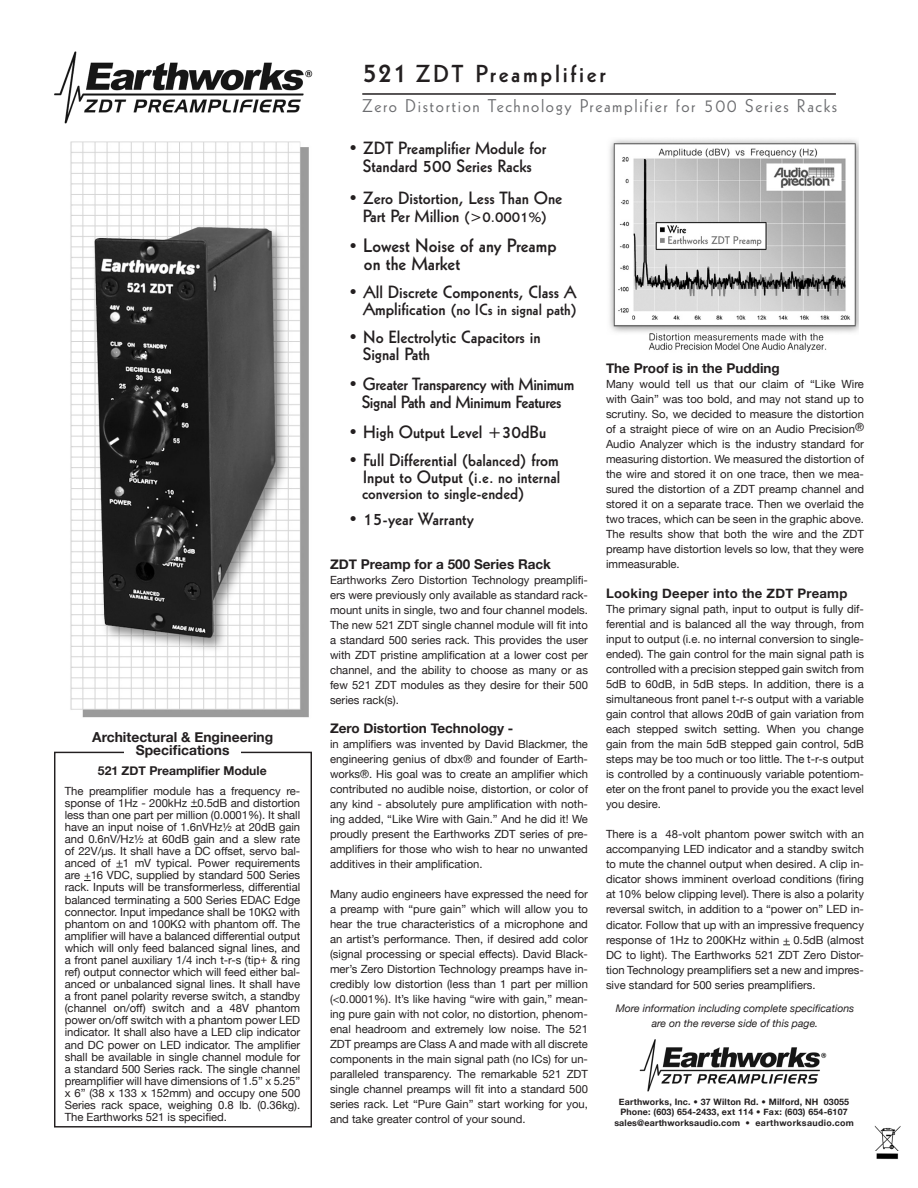
<style>
.page{position:relative;width:918px;height:1188px;background:#fff}
.page>*{position:absolute;margin:0;border:0;box-sizing:border-box;transform-origin:0 0}
.t1{font:24px "Geometric 231 BT Bold C";letter-spacing:.115em;color:#231f20}
.t2{font:18.75px "Geometric 231 BT Bold C";color:#231f20}
.t3{font:18px "Geometric 231 BT Roman C";letter-spacing:.09em;color:#6c6d70}
.t4{font:17.25px "Geometric 231 BT Bold C";color:#231f20}
.t5{font:17.25px "Geometric 231 BT Bold C";letter-spacing:-.02em;color:#231f20}
.t6{font:16.5px "Geometric 231 BT Bold C";color:#231f20}
.t7{font:15.75px "Geometric 231 BT Bold C";color:#231f20}
.t8{font:700 13.8px/13px "Helvetica Neue";color:#231f20;text-align:center}
.t9{font:700 13.5px "Helvetica Neue";color:#231f20}
.t10{font:700 13.2px "Helvetica Neue";letter-spacing:.02em;color:#231f20}
.t11{font:700 12.15px "Helvetica Neue";color:#231f20}
.t12{font:11.25px/15px "Helvetica Neue";color:#231f20;text-align:justify}
.t13{font:italic 10.5px "Helvetica Neue";color:#231f20}
.t14{font:700 8.85px "Helvetica Neue";letter-spacing:.02em;color:#231f20}
.s1{font-size:27px}
.s2{font-size:15px}
.s3{font-size:17.25px}
.s4{font-size:16.5px}
</style>
<div class="page">
<img style="left:609px;top:139px;width:250px;height:213px">
<hr style="left:362px;top:93px;width:474px;height:2px;background:#231f20">
<img style="left:54px;top:51px;width:259px;height:73px">
<img style="left:874px;top:1126px;width:27px;height:25px">
<img style="left:876px;top:1153px;width:23px;height:7px">
<img style="left:639px;top:1039px;width:188px;height:53px">
<div style="left:54px;top:752px;width:258px;height:376px;border:1px solid #231f20"></div>
<div style="left:125px;top:744px;width:116px;height:18px;background:#fff"></div>
<img style="left:70px;top:141px;width:239px;height:577px">
<p class="t8" style="left:92px;top:730px;width:183px">Architectural &amp; Engineering<br>Specifications</p>
<p class="t11" style="left:98px;top:760px;width:170px">521 ZDT Preamplifier Module</p>
<p class="t12" style="left:65px;top:784px;width:237px;line-height:12.1px">The preamplifier module has a frequency re&shy;sponse of 1Hz - 200kHz +0.5dB and distortion less than one part per million (0.0001%). It shall have an input noise of 1.6nVHz½ at 20dB gain and 0.6nV/Hz½ at 60dB gain and a slew rate of 22V/μs. It shall have a DC offset, servo bal&shy;anced of +1 mV typical. Power requirements are +16 VDC, supplied by standard 500 Series rack. Inputs will be transformerless, differential balanced terminating a 500 Series EDAC Edge connector. Input impedance shall be 10KΩ with phantom on and 100KΩ with phantom off. The amplifier will have a balanced differential output which will only feed balanced signal lines, and a front panel auxiliary 1/4 inch t-r-s (tip+ &amp; ring ref) output connector which will feed either bal&shy;anced or unbalanced signal lines. It shall have a front panel polarity reverse switch, a standby (channel on/off) switch and a 48V phantom power on/off switch with a phantom power LED indicator. It shall also have a LED clip indicator and DC power on LED indicator. The amplifier shall be available in single channel module for a standard 500 Series rack. The single channel preamplifier will have dimensions of 1.5” x 5.25” x 6” (38 x 133 x 152mm) and occupy one 500<br>Series rack space, weighing 0.8 lb. (0.36kg).<br>The Earthworks 521 is specified.</p>
<p class="t1" style="left:362px;top:57px;width:245px"><span class="s1">521</span> ZDT Preamplifier</p>
<p class="t3" style="left:362px;top:94px;width:476px">Zero Distortion Technology Preamplifier for 500 Series Racks</p>
<p class="t4" style="left:348px;top:137px;width:200px">• ZDT Preamplifier Module for</p>
<p class="t4" style="left:363px;top:155px;width:171px">Standard 500 Series Racks</p>
<p class="t4" style="left:348px;top:186px;width:216px">• Zero Distortion, Less Than One</p>
<p class="t4" style="left:363px;top:204px;width:186px">Part Per Million <span class="s2">(&gt;0.0001%)</span></p>
<p class="t2" style="left:348px;top:233px;width:210px"><span class="s3">•</span> Lowest Noise of any Preamp</p>
<p class="t2" style="left:364px;top:251px;width:98px">on the Market</p>
<p class="t4" style="left:348px;top:281px;width:230px">• All Discrete Components, Class A</p>
<p class="t7" style="left:363px;top:299px;width:216px"><span class="s3">Amplification</span> (no ICs in signal path)</p>
<p class="t4" style="left:348px;top:326px;width:194px">• No Electrolytic Capacitors in</p>
<p class="t4" style="left:363px;top:342px;width:69px">Signal Path</p>
<p class="t5" style="left:348px;top:372px;width:228px">• Greater Transparency with Minimum</p>
<p class="t5" style="left:362px;top:390px;width:201px">Signal Path and Minimum Features</p>
<p class="t4" style="left:348px;top:420px;width:200px">• High Output Level +30dBu</p>
<p class="t4" style="left:348px;top:449px;width:212px">• Full Differential <span class="s4">(balanced)</span> from</p>
<p class="t6" style="left:363px;top:466px;width:199px"><span class="s3">Input to Output</span> (i.e. no internal</p>
<p class="t6" style="left:362px;top:482px;width:164px">conversion to single-ended)</p>
<p class="t4" style="left:348px;top:507px;width:127px">• 15-year Warranty</p>
<p class="t9" style="left:330px;top:552px;width:223px">ZDT Preamp for a 500 Series Rack</p>
<p class="t12" style="left:330px;top:572px;width:260px">Earthworks Zero Distortion Technology preamplifi&shy;ers were previously only available as standard rack&shy;mount units in single, two and four channel models.<br>The new 521 ZDT single channel module will fit into a standard 500 series rack. This provides the user with ZDT pristine amplification at a lower cost per channel, and the ability to choose as many or as few 521 ZDT modules as they desire for their 500 series rack(s).</p>
<p class="t9" style="left:330px;top:716px;width:185px">Zero Distortion Technology -</p>
<p class="t12" style="left:330px;top:735px;width:260px">in amplifiers was invented by David Blackmer, the engineering genius of dbx® and founder of Earth&shy;works®. His goal was to create an amplifier which contributed no audible noise, distortion, or color of any kind - absolutely pure amplification with noth&shy;ing added, “Like Wire with Gain.” And he did it! We proudly present the Earthworks ZDT series of pre&shy;amplifiers for those who wish to hear no unwanted additives in their amplification.</p>
<p class="t12" style="left:330px;top:885px;width:260px">Many audio engineers have expressed the need for a preamp with “pure gain” which will allow you to hear the true characteristics of a microphone and an artist’s performance. Then, if desired add color (signal processing or special effects). David Black&shy;mer’s Zero Distortion Technology preamps have in&shy;credibly low distortion (less than 1 part per million (&lt;0.0001%). It’s like having “wire with gain,” mean&shy;ing pure gain with not color, no distortion, phenom&shy;enal headroom and extremely low noise. The 521<br>ZDT preamps are Class A and made with all discrete components in the main signal path (no ICs) for un&shy;paralleled transparency. The remarkable 521 ZDT single channel preamps will fit into a standard 500 series rack. Let “Pure Gain” start working for you, and take greater control of your sound.</p>
<p class="t9" style="left:606px;top:355px;width:175px">The Proof is in the Pudding</p>
<p class="t12" style="left:606px;top:375px;width:260px">Many would tell us that our claim of “Like Wire with Gain” was too bold, and may not stand up to scrutiny. So, we decided to measure the distortion of a straight piece of wire on an Audio Precision® Audio Analyzer which is the industry standard for measuring distortion. We measured the distortion of the wire and stored it on one trace, then we mea&shy;sured the distortion of a ZDT preamp channel and stored it on a separate trace. Then we overlaid the two traces, which can be seen in the graphic above.<br>The results show that both the wire and the ZDT preamp have distortion levels so low, that they were immeasurable.</p>
<p class="t10" style="left:606px;top:581px;width:243px">Looking Deeper into the ZDT Preamp</p>
<p class="t12" style="left:606px;top:600px;width:260px">The primary signal path, input to output is fully dif&shy;ferential and is balanced all the way through, from input to output (i.e. no internal conversion to single&shy;ended). The gain control for the main signal path is controlled with a precision stepped gain switch from 5dB to 60dB, in 5dB steps. In addition, there is a simultaneous front panel t-r-s output with a variable gain control that allows 20dB of gain variation from each stepped switch setting. When you change gain from the main 5dB stepped gain control, 5dB steps may be too much or too little. The t-r-s output is controlled by a continuously variable potentiom&shy;eter on the front panel to provide you the exact level you desire.</p>
<p class="t12" style="left:606px;top:825px;width:260px">There is a 48-volt phantom power switch with an accompanying LED indicator and a standby switch to mute the channel output when desired. A clip in&shy;dicator shows imminent overload conditions (firing at 10% below clipping level). There is also a polarity reversal switch, in addition to a “power on” LED in&shy;dicator. Follow that up with an impressive frequency response of 1Hz to 200KHz within + 0.5dB (almost DC to light). The Earthworks 521 ZDT Zero Distor&shy;tion Technology preamplifiers set a new and impres&shy;sive standard for 500 series preamplifiers.</p>
<p class="t13" style="left:616px;top:1000px;width:240px">More information including complete specifications</p>
<p class="t13" style="left:652px;top:1015px;width:168px">are on the reverse side of this page.</p>
<p class="t14" style="left:619px;top:1094px;width:232px">Earthworks, Inc. • 37 Wilton Rd. • Milford, NH 03055</p>
<p class="t14" style="left:620px;top:1104px;width:229px">Phone: (603) 654-2433, ext 114 • Fax: (603) 654-6107</p>
<p class="t14" style="left:614px;top:1115px;width:241px">sales@earthworksaudio.com • earthworksaudio.com</p>
</div>
